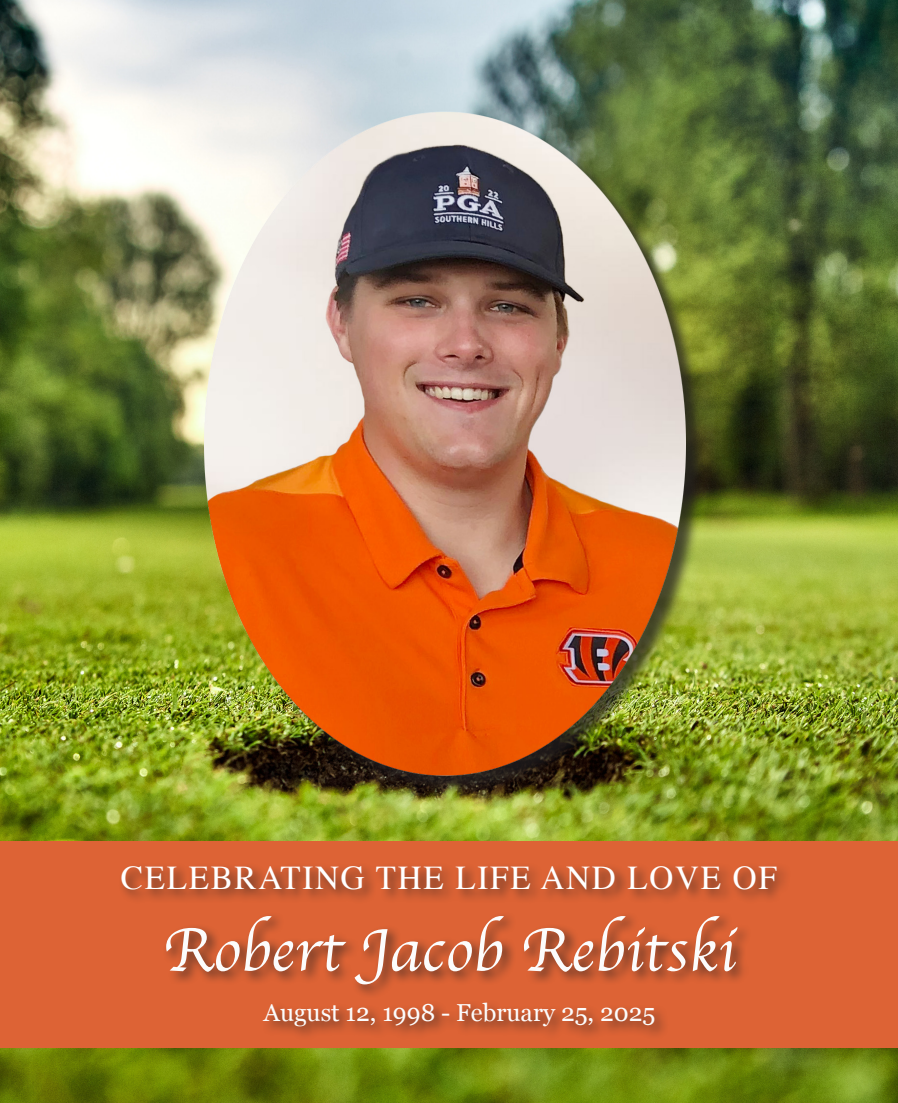
<style>
.page{position:relative;width:898px;height:1103px;background:#fff}
.page>*{position:absolute;margin:0;border:0;box-sizing:border-box;transform-origin:0 0}
.t1{font:63px "Apple Chancery";color:#fcfcfc}
.t2{font:33.25px "Times";letter-spacing:.05em;color:#fff}
.t3{font:24.5px "Georgia";color:#fcfcfc}
</style>
<div class="page">
<img style="left:0;top:0;width:898px;height:1102px">
<div style="left:0;top:841px;width:898px;height:207px;background:#dd6335"></div>
<div style="left:118px;top:862px;width:673px;height:42px;background:#231f20;opacity:.75"></div>
<div style="left:162px;top:911px;width:590px;height:88px;background:#231f20;opacity:.75"></div>
<div style="left:261px;top:999px;width:408px;height:42px;background:#231f20;opacity:.75"></div>
<div style="left:206px;top:113px;width:500px;height:682px;background:#231f20;opacity:.75"></div>
<img style="left:205px;top:95px;width:480px;height:693px">
<p class="t2" style="left:121px;top:846px;width:657px">CELEBRATING THE LIFE AND LOVE OF</p>
<p class="t1" style="left:162px;top:900px;width:574px">Robert Jacob Rebitski</p>
<p class="t3" style="left:264px;top:995px;width:393px">August 12, 1998 - February 25, 2025</p>
</div>
